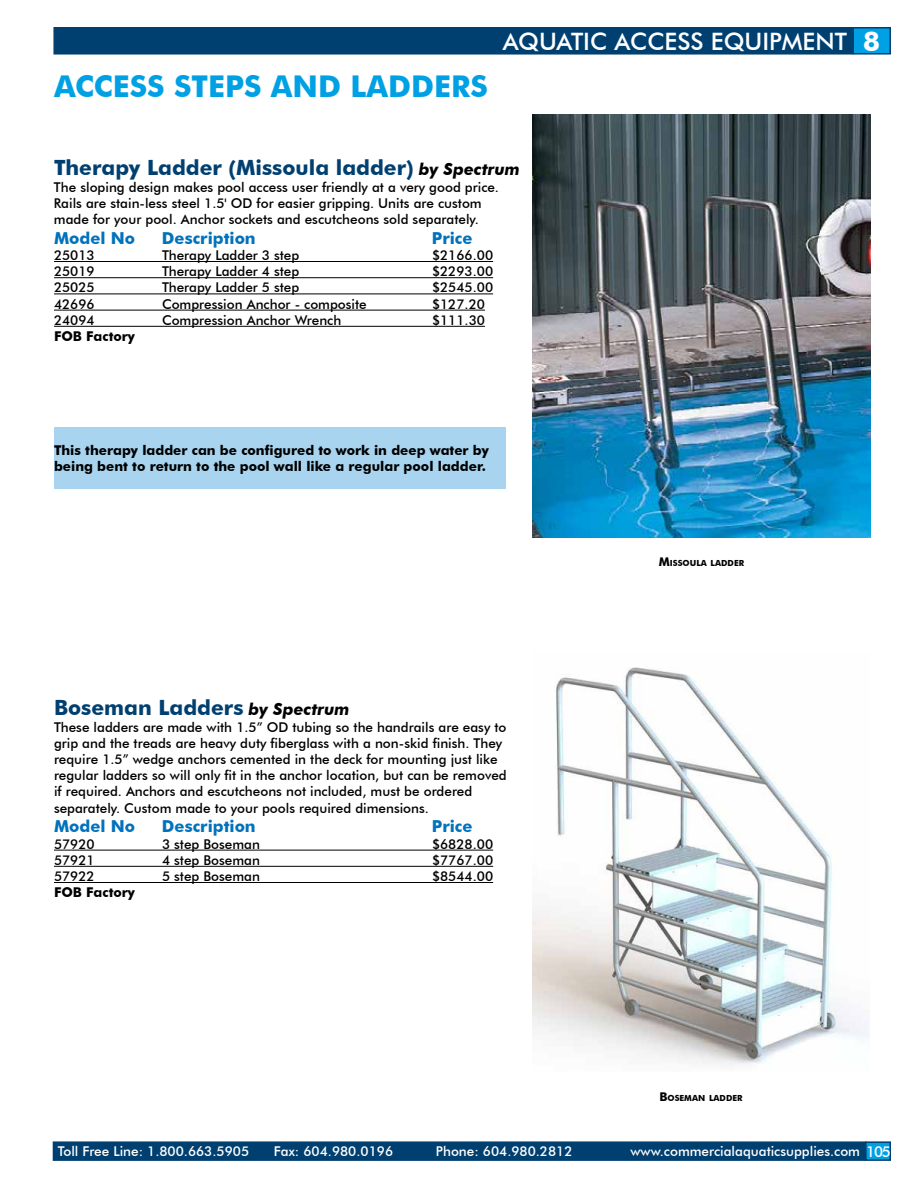
<style>
.page{position:relative;width:918px;height:1188px;background:#fff}
.page>*{position:absolute;margin:0;border:0;box-sizing:border-box;transform-origin:0 0}
.t1{font:700 30px "Futura BT";color:#00a1e4}
.t2{font:500 24px "Futura BT";color:#fff}
.t3{font:700 21px "Futura BT";color:#004071}
.t4{font:700 16.5px "Futura BT";color:#0072bc}
.t5{font:500 13.5px/16.2px "Futura BT";color:#000}
.t6{font:700 13.5px/16.2px "Futura BT";color:#000}
.t7{font:500 13.5px "Futura BT";color:#fff}
.t8{font:700 8.4px "Futura BT";color:#000}
.s1{font-weight:700;font-size:27px}
.s2{font-style:italic;font-size:16.5px;color:#000}
.s3{font-size:12px}
.s4{font-size:15px}
</style>
<div class="page">
<div style="left:53px;top:1141px;width:813px;height:20px;background:#004071;border:2px solid #004071"></div>
<div style="left:865px;top:1141px;width:26px;height:20px;background:#00a1e4;border:2px solid #004071"></div>
<div style="left:853px;top:28px;width:37px;height:26px;background:#00a1e4"></div>
<div style="left:852px;top:27px;width:39px;height:28px;border:2px solid #004071"></div>
<div style="left:53px;top:27px;width:800px;height:28px;background:#004071;border:2px solid #004071"></div>
<hr style="left:54px;top:261px;width:439px;height:1px;background:#000">
<hr style="left:54px;top:277px;width:439px;height:1px;background:#000">
<hr style="left:54px;top:293px;width:439px;height:1px;background:#000">
<hr style="left:54px;top:310px;width:431px;height:1px;background:#000">
<hr style="left:54px;top:326px;width:431px;height:1px;background:#000">
<div style="left:54px;top:427px;width:451px;height:61px;background:#a8d4ef"></div>
<hr style="left:54px;top:850px;width:439px;height:1px;background:#000">
<hr style="left:54px;top:866px;width:439px;height:1px;background:#000">
<hr style="left:54px;top:882px;width:439px;height:1px;background:#000">
<img style="left:533px;top:114px;width:337px;height:424px">
<img style="left:533px;top:667px;width:336px;height:399px">
<h1 class="t1" style="left:54px;top:68px;width:435px">ACCESS STEPS AND LADDERS</h1>
<h2 class="t2" style="left:503px;top:27px;width:379px">AQUATIC ACCESS EQUIPMENT <span class="s1">8</span></h2>
<h3 class="t3" style="left:54px;top:155px;width:467px">Therapy Ladder (Missoula ladder) <span class="s2">by Spectrum</span></h3>
<p class="t5" style="left:54px;top:179px;width:447px">The sloping design makes pool access user friendly at a very good price.<br>Rails are stain-less steel 1.5' OD for easier gripping. Units are custom made for your pool. Anchor sockets and escutcheons sold separately.</p>
<p class="t4" style="left:54px;top:228px;width:83px">Model No</p>
<p class="t4" style="left:162px;top:228px;width:95px">Description</p>
<p class="t4" style="left:432px;top:228px;width:42px">Price</p>
<p class="t5" style="left:54px;top:247px;width:42px">25013</p>
<p class="t5" style="left:162px;top:247px;width:139px">Therapy Ladder 3 step</p>
<p class="t5" style="left:432px;top:247px;width:63px">$2166.00</p>
<p class="t5" style="left:54px;top:263px;width:42px">25019</p>
<p class="t5" style="left:162px;top:263px;width:139px">Therapy Ladder 4 step</p>
<p class="t5" style="left:432px;top:263px;width:63px">$2293.00</p>
<p class="t5" style="left:54px;top:279px;width:42px">25025</p>
<p class="t5" style="left:162px;top:279px;width:139px">Therapy Ladder 5 step</p>
<p class="t5" style="left:432px;top:279px;width:63px">$2545.00</p>
<p class="t5" style="left:54px;top:296px;width:42px">42696</p>
<p class="t5" style="left:162px;top:296px;width:206px">Compression Anchor - composite</p>
<p class="t5" style="left:432px;top:296px;width:55px">$127.20</p>
<p class="t5" style="left:54px;top:312px;width:42px">24094</p>
<p class="t5" style="left:162px;top:312px;width:181px">Compression Anchor Wrench</p>
<p class="t5" style="left:432px;top:312px;width:55px">$111.30</p>
<p class="t6" style="left:54px;top:328px;width:83px">FOB Factory</p>
<p class="t6" style="left:54px;top:442px;width:436px">This therapy ladder can be configured to work in deep water by being bent to return to the pool wall like a regular pool ladder.</p>
<h3 class="t3" style="left:54px;top:695px;width:297px">Boseman Ladders <span class="s2">by Spectrum</span></h3>
<p class="t5" style="left:54px;top:719px;width:454px">These ladders are made with 1.5” OD tubing so the handrails are easy to grip and the treads are heavy duty fiberglass with a non-skid finish. They require 1.5” wedge anchors cemented in the deck for mounting just like regular ladders so will only fit in the anchor location, but can be removed if required. Anchors and escutcheons not included, must be ordered separately. Custom made to your pools required dimensions.</p>
<p class="t4" style="left:54px;top:817px;width:83px">Model No</p>
<p class="t4" style="left:162px;top:817px;width:95px">Description</p>
<p class="t4" style="left:432px;top:817px;width:42px">Price</p>
<p class="t5" style="left:54px;top:836px;width:42px">57920</p>
<p class="t5" style="left:162px;top:836px;width:100px">3 step Boseman</p>
<p class="t5" style="left:432px;top:836px;width:63px">$6828.00</p>
<p class="t5" style="left:54px;top:852px;width:42px">57921</p>
<p class="t5" style="left:162px;top:852px;width:100px">4 step Boseman</p>
<p class="t5" style="left:432px;top:852px;width:63px">$7767.00</p>
<p class="t5" style="left:54px;top:868px;width:42px">57922</p>
<p class="t5" style="left:162px;top:868px;width:100px">5 step Boseman</p>
<p class="t5" style="left:432px;top:868px;width:63px">$8544.00</p>
<p class="t6" style="left:54px;top:884px;width:83px">FOB Factory</p>
<p class="t8" style="left:659px;top:558px;width:87px"><span class="s3">M</span>ISSOULA LADDER</p>
<p class="t8" style="left:659px;top:1092px;width:85px"><span class="s3">B</span>OSEMAN LADDER</p>
<p class="t7" style="left:58px;top:1143px;width:193px">Toll Free Line: 1.800.663.5905</p>
<p class="t7" style="left:274px;top:1143px;width:121px">Fax: 604.980.0196</p>
<p class="t7" style="left:436px;top:1143px;width:138px">Phone: 604.980.2812</p>
<p class="t7" style="left:631px;top:1143px;width:262px">www.commercialaquaticsupplies.com <span class="s4">105</span></p>
</div>
